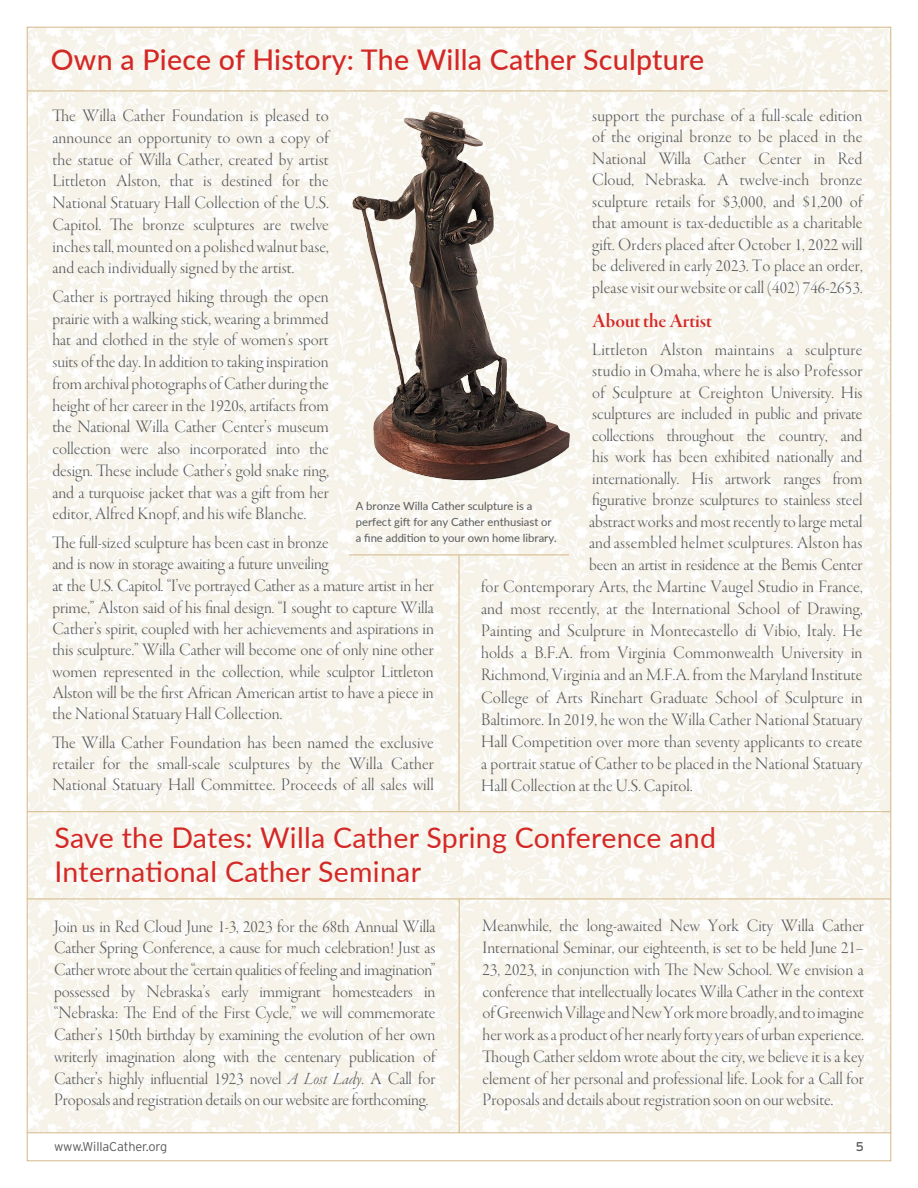
<style>
.page{position:relative;width:918px;height:1188px;background:#fff}
.page>*{position:absolute;margin:0;border:0;box-sizing:border-box;transform-origin:0 0}
.t1{font:28.5px/34.5px "Lato";letter-spacing:.01em;color:#d42826}
.t2{font:500 28.5px "Lato";letter-spacing:.01em;color:#d42826}
.t3{font:21px "Garamond Premr Pro Smbd Disp";color:#d42826}
.t4{font:18px/21.8px "Garamond Premr Pro Lt Disp";letter-spacing:.01em;color:#58595b;text-align:justify}
.t5{font:18px "Garamond Premr Pro Lt Disp";letter-spacing:-.01em;color:#58595b}
.t6{font:300 12.75px "Interstate";letter-spacing:-.01em;color:#58595b}
.t7{font:12.75px "Interstate";color:#58595b}
.t8{font:11.25px/15.8px "Lato";color:#58595b}
.s1{font-family:"Garamond Premr Pro Lt It Disp"}
</style>
<div class="page">
<img style="left:29px;top:29px;width:860px;height:1104px">
<hr style="left:27px;top:1133px;width:864px;height:1px;background:#d3b886">
<img style="left:404px;top:111px;width:27px;height:61px">
<hr style="left:27px;top:91px;width:861px;height:1px;background:#d3b886">
<hr style="left:459px;top:555px;width:1px;height:257px;background:#d3b886">
<hr style="left:27px;top:899px;width:864px;height:1px;background:#d3b886">
<hr style="left:459px;top:899px;width:1px;height:234px;background:#d3b886">
<hr style="left:27px;top:811px;width:864px;height:1px;background:#d3b886">
<hr style="left:349px;top:555px;width:220px;height:1px;background:#d3b886">
<h1 class="t2" style="left:51px;top:39px;width:655px">Own a Piece of History: The Willa Cather Sculpture</h1>
<p class="t4" style="left:592px;top:105px;width:272px">support the purchase of a full-scale edition of the original bronze to be placed in the National Willa Cather Center in Red Cloud, Nebraska. A twelve-inch bronze sculpture retails for $3,000, and $1,200 of that amount is tax-deductible as a charitable gift. Orders placed after October 1, 2022 will be delivered in early 2023. To place an order, please visit our website or call (402) 746-2653.</p>
<p class="t3" style="left:592px;top:309px;width:121px">About the Artist</p>
<p class="t4" style="left:592px;top:339px;width:272px">Littleton Alston maintains a sculpture</p>
<p class="t4" style="left:592px;top:361px;width:272px">studio in Omaha, where he is also Professor</p>
<p class="t4" style="left:592px;top:382px;width:272px">of Sculpture at Creighton University. His</p>
<p class="t4" style="left:592px;top:404px;width:272px">sculptures are included in public and private</p>
<p class="t5" style="left:592px;top:426px;width:272px">collections throughout the country, and</p>
<p class="t4" style="left:592px;top:447px;width:272px">his work has been exhibited nationally and</p>
<p class="t4" style="left:592px;top:468px;width:272px">internationally. His artwork ranges from</p>
<p class="t4" style="left:592px;top:490px;width:272px">figurative bronze sculptures to stainless steel</p>
<p class="t4" style="left:589px;top:511px;width:275px">abstract works and most recently to large metal</p>
<p class="t4" style="left:589px;top:533px;width:275px">and assembled helmet sculptures. Alston has</p>
<p class="t5" style="left:589px;top:555px;width:275px">been an artist in residence at the Bemis Center</p>
<p class="t4" style="left:481px;top:576px;width:383px">for Contemporary Arts, the Martine Vaugel Studio in France,</p>
<p class="t4" style="left:481px;top:598px;width:383px">and most recently, at the International School of Drawing,</p>
<p class="t4" style="left:481px;top:621px;width:383px">Painting and Sculpture in Montecastello di Vibio, Italy. He</p>
<p class="t4" style="left:481px;top:643px;width:383px">holds a B.F.A. from Virginia Commonwealth University in</p>
<p class="t4" style="left:481px;top:665px;width:383px">Richmond, Virginia and an M.F.A. from the Maryland Institute</p>
<p class="t4" style="left:481px;top:687px;width:383px">College of Arts Rinehart Graduate School of Sculpture in</p>
<p class="t4" style="left:481px;top:709px;width:383px">Baltimore. In 2019, he won the Willa Cather National Statuary</p>
<p class="t4" style="left:481px;top:731px;width:383px">Hall Competition over more than seventy applicants to create</p>
<p class="t4" style="left:481px;top:753px;width:383px">a portrait statue of Cather to be placed in the National Statuary</p>
<p class="t4" style="left:481px;top:775px;width:213px">Hall Collection at the U.S. Capitol.</p>
<p class="t4" style="left:52px;top:105px;width:278px">The Willa Cather Foundation is pleased to announce an opportunity to own a copy of the statue of Willa Cather, created by artist Littleton Alston, that is destined for the National Statuary Hall Collection of the U.S.<br>Capitol. The bronze sculptures are twelve inches tall, mounted on a polished walnut base, and each individually signed by the artist.</p>
<p class="t4" style="left:52px;top:286px;width:278px">Cather is portrayed hiking through the open prairie with a walking stick, wearing a brimmed hat and clothed in the style of women’s sport suits of the day. In addition to taking inspiration from archival photographs of Cather during the height of her career in the 1920s, artifacts from the National Willa Cather Center’s museum collection were also incorporated into the design. These include Cather’s gold snake ring, and a turquoise jacket that was a gift from her editor, Alfred Knopf, and his wife Blanche.</p>
<p class="t4" style="left:52px;top:532px;width:383px;text-align:left">The full-sized sculpture has been cast in bronze<br>and is now in storage awaiting a future unveiling<br>at the U.S. Capitol. “I’ve portrayed Cather as a mature artist in her prime,” Alston said of his final design. “I sought to capture Willa Cather’s spirit, coupled with her achievements and aspirations in this sculpture.” Willa Cather will become one of only nine other women represented in the collection, while sculptor Littleton Alston will be the first African American artist to have a piece in the National Statuary Hall Collection.</p>
<p class="t4" style="left:52px;top:732px;width:383px;line-height:21.3px">The Willa Cather Foundation has been named the exclusive retailer for the small-scale sculptures by the Willa Cather National Statuary Hall Committee. Proceeds of all sales will</p>
<p class="t8" style="left:356px;top:498px;width:203px">A bronze Willa Cather sculpture is a perfect gift for any Cather enthusiast or a fine addition to your own home library.</p>
<h1 class="t1" style="left:55px;top:819px;width:663px">Save the Dates: Willa Cather Spring Conference and<br>International Cather Seminar</h1>
<p class="t4" style="left:54px;top:916px;width:383px">Join us in Red Cloud June 1-3, 2023 for the 68th Annual Willa Cather Spring Conference, a cause for much celebration! Just as Cather wrote about the “certain qualities of feeling and imagination” possessed by Nebraska’s early immigrant homesteaders in “Nebraska: The End of the First Cycle,” we will commemorate Cather’s 150th birthday by examining the evolution of her own writerly imagination along with the centenary publication of Cather’s highly influential 1923 novel <span class="s1">A Lost Lady</span>. A Call for Proposals and registration details on our website are forthcoming.</p>
<p class="t4" style="left:483px;top:916px;width:383px">Meanwhile, the long-awaited New York City Willa Cather International Seminar, our eighteenth, is set to be held June 21– 23, 2023, in conjunction with The New School. We envision a conference that intellectually locates Willa Cather in the context of Greenwich Village and New York more broadly, and to imagine her work as a product of her nearly forty years of urban experience.<br>Though Cather seldom wrote about the city, we believe it is a key element of her personal and professional life. Look for a Call for Proposals and details about registration soon on our website.</p>
<p class="t6" style="left:54px;top:1139px;width:115px">www.WillaCather.org</p>
<p class="t7" style="left:856px;top:1139px;width:10px">5</p>
</div>
